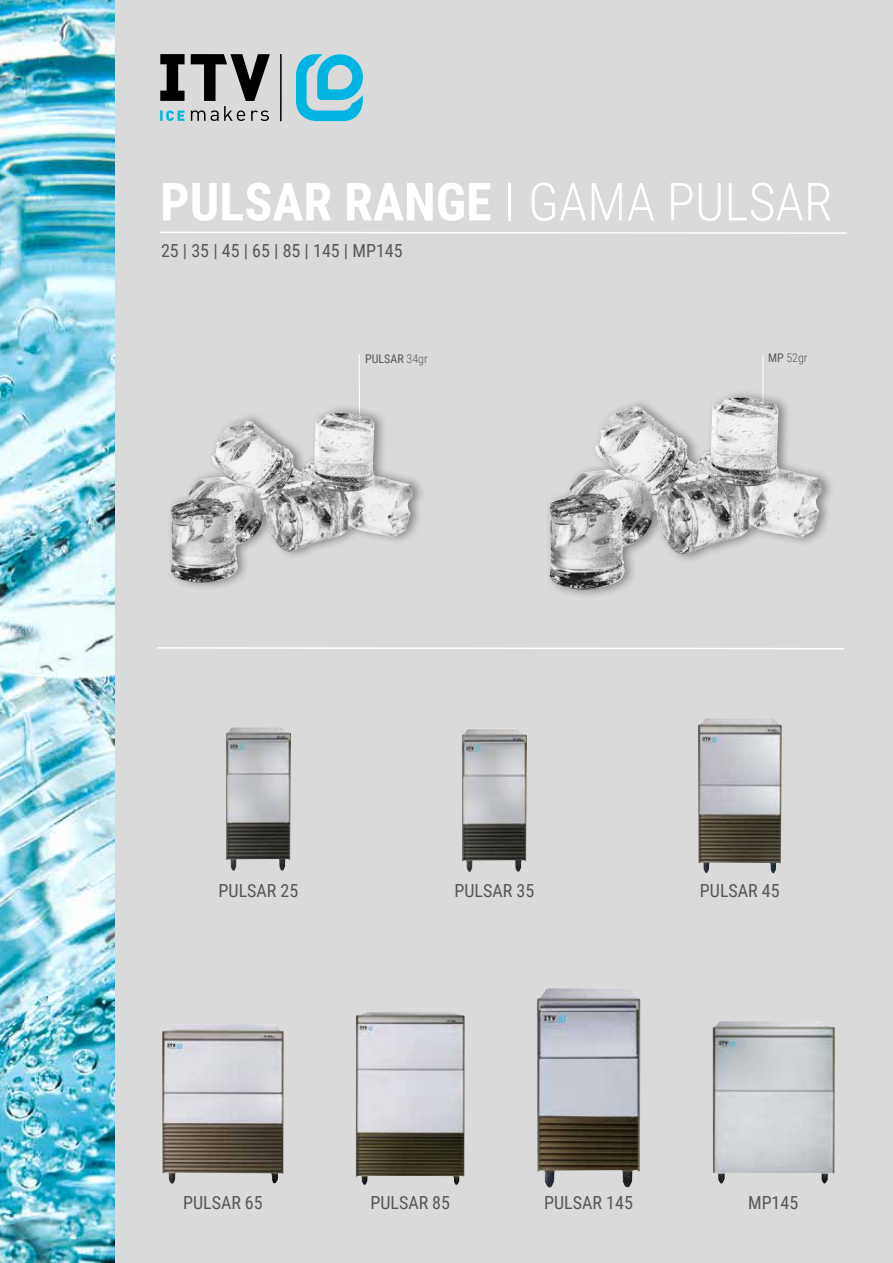
<style>
.page{position:relative;width:893px;height:1263px;background:#fff}
.page>*{position:absolute;margin:0;border:0;box-sizing:border-box;transform-origin:0 0}
.t1{font:700 52.5px "Roboto Condensed";color:#fff}
.t2{font:18px "Roboto Condensed";color:#575756}
.t3{font:12px "Roboto Condensed";color:#575756}
.t4{font:300 12px "Roboto Condensed";color:#575756}
.s1{font-weight:300}
.s2{font-weight:400}
</style>
<div class="page">
<div style="left:115px;top:0;width:778px;height:1263px;background:#dadada"></div>
<hr style="left:280px;top:54px;width:2px;height:67px;background:#000">
<svg style="left:296px;top:54px;width:67px;height:67px;background:#5cc4de"></svg>
<svg style="left:160px;top:54px;width:110px;height:67px;background:#858889"></svg>
<svg style="left:159px;top:231px;width:689px;height:4px"></svg>
<svg style="left:156px;top:646px;width:689px;height:4px"></svg>
<img style="left:0;top:0;width:115px;height:1263px">
<img style="left:356px;top:1012px;width:109px;height:173px">
<img style="left:537px;top:988px;width:103px;height:200px">
<img style="left:712px;top:1021px;width:123px;height:163px">
<img style="left:226px;top:727px;width:65px;height:144px">
<img style="left:162px;top:1024px;width:122px;height:160px">
<img style="left:462px;top:728px;width:65px;height:144px">
<img style="left:698px;top:718px;width:84px;height:155px">
<hr style="left:359px;top:354px;width:1px;height:97px;background:#fff">
<div style="left:166px;top:404px;width:260px;height:188px;background:#000;opacity:.45"></div>
<img style="left:238px;top:413px;width:99px;height:59px">
<hr style="left:762px;top:355px;width:1px;height:79px;background:#fff">
<div style="left:545px;top:389px;width:290px;height:210px;background:#000;opacity:.45"></div>
<img style="left:625px;top:397px;width:111px;height:68px">
<h1 class="t1" style="left:160px;top:165px;width:674px">PULSAR RANGE <span class="s1">I GAMA PULSAR</span></h1>
<p class="t2" style="left:161px;top:238px;width:243px">25 | 35 | 45 | 65 | 85 | 145 | MP145</p>
<p class="t3" style="left:365px;top:350px;width:64px">PULSAR <span class="s1">34gr</span></p>
<p class="t4" style="left:768px;top:349px;width:41px"><span class="s2">MP</span> 52gr</p>
<p class="t2" style="left:219px;top:878px;width:81px">PULSAR 25</p>
<p class="t2" style="left:455px;top:878px;width:81px">PULSAR 35</p>
<p class="t2" style="left:700px;top:878px;width:81px">PULSAR 45</p>
<p class="t2" style="left:183px;top:1190px;width:81px">PULSAR 65</p>
<p class="t2" style="left:370px;top:1190px;width:81px">PULSAR 85</p>
<p class="t2" style="left:544px;top:1190px;width:90px">PULSAR 145</p>
<p class="t2" style="left:748px;top:1190px;width:52px">MP145</p>
</div>
